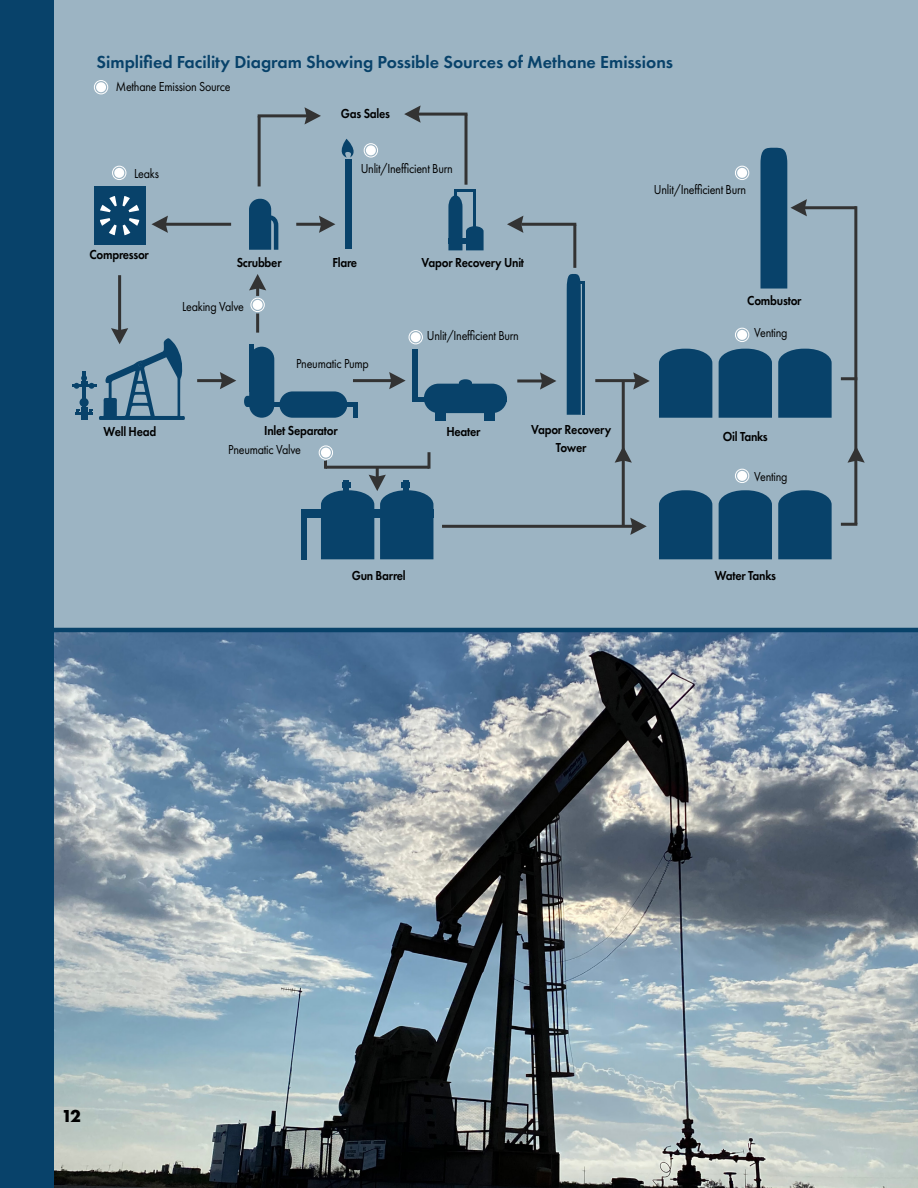
<style>
.page{position:relative;width:918px;height:1188px;background:#fff}
.page>*{position:absolute;margin:0;border:0;box-sizing:border-box;transform-origin:0 0}
.t1{font:600 18px "Futura PT";color:#08426a}
.t2{font:700 18px "Futura PT";color:#000}
.t3{font:13.5px "Futura PT";letter-spacing:-.02em;color:#000;scale:.89 1}
.t4{font:600 13.5px/18px "Futura PT";letter-spacing:-.02em;color:#000;text-align:center;scale:.89 1}
</style>
<div class="page">
<img style="left:53px;top:632px;width:865px;height:556px">
<div style="left:53px;top:0;width:865px;height:632px;background:#9cb4c3"></div>
<svg style="left:249px;top:199px;width:32px;height:55px;background:#346484"></svg>
<div style="left:424px;top:384px;width:83px;height:29px;background:#08426a;border-radius:15px"></div>
<div style="left:412px;top:349px;width:6px;height:53px;background:#08426a"></div>
<div style="left:413px;top:397px;width:93px;height:5px;background:#08426a"></div>
<div style="left:435px;top:408px;width:11px;height:13px;background:#08426a"></div>
<div style="left:484px;top:408px;width:10px;height:13px;background:#08426a"></div>
<svg style="left:459px;top:379px;width:13px;height:5px"></svg>
<div style="left:279px;top:391px;width:68px;height:27px;background:#08426a;border-radius:13px"></div>
<div style="left:249px;top:347px;width:25px;height:71px;background:#08426a;border-radius:13px"></div>
<div style="left:268px;top:402px;width:89px;height:5px;background:#08426a"></div>
<div style="left:249px;top:344px;width:5px;height:47px;background:#08426a"></div>
<div style="left:353px;top:402px;width:5px;height:16px;background:#08426a"></div>
<svg style="left:244px;top:396px;width:5px;height:11px"></svg>
<svg style="left:448px;top:190px;width:36px;height:60px;background:#426e8c"></svg>
<div style="left:94px;top:186px;width:51px;height:59px;background:#08426a"></div>
<svg style="left:100px;top:196px;width:40px;height:40px"></svg>
<hr style="left:72px;top:385px;width:25px;height:2px;background:#08426a">
<hr style="left:118px;top:275px;width:3px;height:66px;background:#333">
<svg style="left:74px;top:328px;width:111px;height:92px;background:#7696ab"></svg>
<hr style="left:197px;top:379px;width:32px;height:3px;background:#333">
<svg style="left:220px;top:372px;width:16px;height:17px"></svg>
<hr style="left:353px;top:379px;width:45px;height:3px;background:#333">
<svg style="left:389px;top:372px;width:17px;height:17px"></svg>
<hr style="left:256px;top:282px;width:3px;height:51px;background:#333">
<svg style="left:249px;top:274px;width:17px;height:16px"></svg>
<hr style="left:296px;top:223px;width:32px;height:3px;background:#333">
<svg style="left:319px;top:216px;width:16px;height:17px"></svg>
<hr style="left:164px;top:223px;width:67px;height:3px;background:#333">
<svg style="left:152px;top:216px;width:16px;height:17px"></svg>
<div style="left:345px;top:159px;width:6px;height:89px;background:#08426a"></div>
<svg style="left:335px;top:139px;width:25px;height:19px"></svg>
<hr style="left:258px;top:116px;width:3px;height:70px;background:#333">
<svg style="left:304px;top:107px;width:17px;height:17px"></svg>
<hr style="left:258px;top:114px;width:55px;height:3px;background:#333">
<hr style="left:465px;top:114px;width:3px;height:71px;background:#333">
<svg style="left:404px;top:105px;width:17px;height:18px"></svg>
<hr style="left:412px;top:113px;width:56px;height:3px;background:#333">
<svg style="left:567px;top:274px;width:18px;height:141px;background:#144b71"></svg>
<hr style="left:517px;top:379px;width:32px;height:3px;background:#333">
<svg style="left:540px;top:372px;width:16px;height:18px"></svg>
<hr style="left:326px;top:466px;width:103px;height:3px;background:#333">
<hr style="left:324px;top:452px;width:3px;height:17px;background:#333">
<svg style="left:428px;top:452px;width:2px;height:17px"></svg>
<hr style="left:376px;top:467px;width:3px;height:15px;background:#333">
<hr style="left:854px;top:206px;width:3px;height:318px;background:#333">
<hr style="left:841px;top:523px;width:16px;height:3px;background:#333">
<hr style="left:841px;top:377px;width:16px;height:3px;background:#333">
<hr style="left:442px;top:525px;width:191px;height:3px;background:#333">
<hr style="left:595px;top:379px;width:44px;height:3px;background:#333">
<svg style="left:633px;top:372px;width:17px;height:18px"></svg>
<div style="left:659px;top:349px;width:53px;height:69px;background:#08426a"></div>
<div style="left:719px;top:349px;width:53px;height:69px;background:#08426a"></div>
<svg style="left:778px;top:349px;width:54px;height:69px;background:#0f486e"></svg>
<div style="left:659px;top:490px;width:53px;height:69px;background:#08426a"></div>
<div style="left:719px;top:490px;width:53px;height:69px;background:#08426a"></div>
<svg style="left:778px;top:490px;width:54px;height:69px;background:#10486f"></svg>
<hr style="left:622px;top:381px;width:3px;height:145px;background:#333">
<svg style="left:630px;top:518px;width:17px;height:17px"></svg>
<svg style="left:615px;top:446px;width:17px;height:17px"></svg>
<svg style="left:848px;top:446px;width:17px;height:17px"></svg>
<hr style="left:801px;top:206px;width:55px;height:3px;background:#333">
<svg style="left:761px;top:147px;width:46px;height:142px;background:#46718e"></svg>
<div style="left:735px;top:166px;width:14px;height:14px;border:1px solid #fff;border-radius:50%"></div>
<div style="left:737px;top:168px;width:10px;height:10px;border:2px solid #fff;border-radius:50%"></div>
<svg style="left:740px;top:171px;width:4px;height:4px"></svg>
<div style="left:735px;top:328px;width:14px;height:14px;border:1px solid #fff;border-radius:50%"></div>
<div style="left:737px;top:330px;width:10px;height:10px;border:2px solid #fff;border-radius:50%"></div>
<svg style="left:740px;top:333px;width:4px;height:4px"></svg>
<div style="left:735px;top:469px;width:14px;height:14px;border:1px solid #fff;border-radius:50%"></div>
<div style="left:737px;top:471px;width:10px;height:10px;border:2px solid #fff;border-radius:50%"></div>
<svg style="left:740px;top:474px;width:4px;height:4px"></svg>
<div style="left:409px;top:330px;width:14px;height:14px;border:1px solid #fff;border-radius:50%"></div>
<div style="left:411px;top:332px;width:10px;height:10px;border:2px solid #fff;border-radius:50%"></div>
<svg style="left:414px;top:335px;width:4px;height:4px"></svg>
<div style="left:364px;top:143px;width:14px;height:14px;border:1px solid #fff;border-radius:50%"></div>
<div style="left:366px;top:145px;width:10px;height:10px;border:2px solid #fff;border-radius:50%"></div>
<svg style="left:369px;top:148px;width:4px;height:4px"></svg>
<div style="left:94px;top:80px;width:14px;height:14px;border:1px solid #fff;border-radius:50%"></div>
<div style="left:96px;top:82px;width:10px;height:10px;border:2px solid #fff;border-radius:50%"></div>
<svg style="left:99px;top:85px;width:4px;height:4px"></svg>
<svg style="left:249px;top:296px;width:18px;height:18px"></svg>
<div style="left:250px;top:298px;width:15px;height:14px;border:1px solid #fff;border-radius:50%"></div>
<div style="left:253px;top:300px;width:10px;height:10px;border:2px solid #fff;border-radius:50%"></div>
<svg style="left:256px;top:303px;width:4px;height:4px"></svg>
<svg style="left:315px;top:443px;width:18px;height:18px"></svg>
<div style="left:319px;top:445px;width:14px;height:15px;border:1px solid #fff;border-radius:50%"></div>
<div style="left:321px;top:448px;width:10px;height:10px;border:2px solid #fff;border-radius:50%"></div>
<svg style="left:324px;top:451px;width:4px;height:4px"></svg>
<div style="left:301px;top:509px;width:6px;height:50px;background:#08426a"></div>
<svg style="left:321px;top:475px;width:112px;height:84px;background:#2d5e7f"></svg>
<div style="left:301px;top:509px;width:132px;height:9px;background:#08426a"></div>
<div style="left:342px;top:482px;width:9px;height:5px;background:#08426a"></div>
<div style="left:401px;top:482px;width:9px;height:5px;background:#08426a"></div>
<div style="left:112px;top:166px;width:14px;height:14px;border:1px solid #fff;border-radius:50%"></div>
<div style="left:114px;top:168px;width:10px;height:10px;border:2px solid #fff;border-radius:50%"></div>
<svg style="left:117px;top:171px;width:4px;height:4px"></svg>
<div style="left:0;top:0;width:53px;height:1188px;background:#08426a"></div>
<hr style="left:573px;top:225px;width:3px;height:43px;background:#333">
<svg style="left:507px;top:216px;width:16px;height:17px"></svg>
<hr style="left:521px;top:223px;width:55px;height:3px;background:#333">
<h1 class="t1" style="left:97px;top:51px;width:578px">Simplified Facility Diagram Showing Possible Sources of Methane Emissions</h1>
<p class="t3" style="left:116px;top:79px;width:130px">Methane Emission Source</p>
<p class="t3" style="left:134px;top:165px;width:29px">Leaks</p>
<p class="t4" style="left:341px;top:104px;width:57px">Gas Sales</p>
<p class="t3" style="left:361px;top:161px;width:105px">Unlit/Inefficient Burn</p>
<p class="t4" style="left:90px;top:245px;width:68px">Compressor</p>
<p class="t4" style="left:237px;top:253px;width:52px">Scrubber</p>
<p class="t3" style="left:182px;top:298px;width:71px">Leaking Valve</p>
<p class="t4" style="left:332px;top:253px;width:29px">Flare</p>
<p class="t3" style="left:296px;top:356px;width:83px">Pneumatic Pump</p>
<p class="t4" style="left:422px;top:253px;width:117px">Vapor Recovery Unit</p>
<p class="t3" style="left:427px;top:328px;width:105px">Unlit/Inefficient Burn</p>
<p class="t3" style="left:654px;top:182px;width:105px">Unlit/Inefficient Burn</p>
<p class="t4" style="left:747px;top:291px;width:63px">Combustor</p>
<p class="t3" style="left:754px;top:325px;width:39px">Venting</p>
<p class="t4" style="left:104px;top:423px;width:61px">Well Head</p>
<p class="t4" style="left:264px;top:421px;width:84px">Inlet Separator</p>
<p class="t3" style="left:228px;top:441px;width:83px">Pneumatic Valve</p>
<p class="t4" style="left:446px;top:422px;width:40px">Heater</p>
<p class="t4" style="left:352px;top:566px;width:62px">Gun Barrel</p>
<p class="t4" style="left:531px;top:420px;width:92px">Vapor Recovery<br>Tower</p>
<p class="t4" style="left:723px;top:428px;width:52px">Oil Tanks</p>
<p class="t3" style="left:754px;top:468px;width:39px">Venting</p>
<p class="t4" style="left:715px;top:567px;width:70px">Water Tanks</p>
<h1 class="t2" style="left:62px;top:1105px;width:21px">12</h1>
</div>
